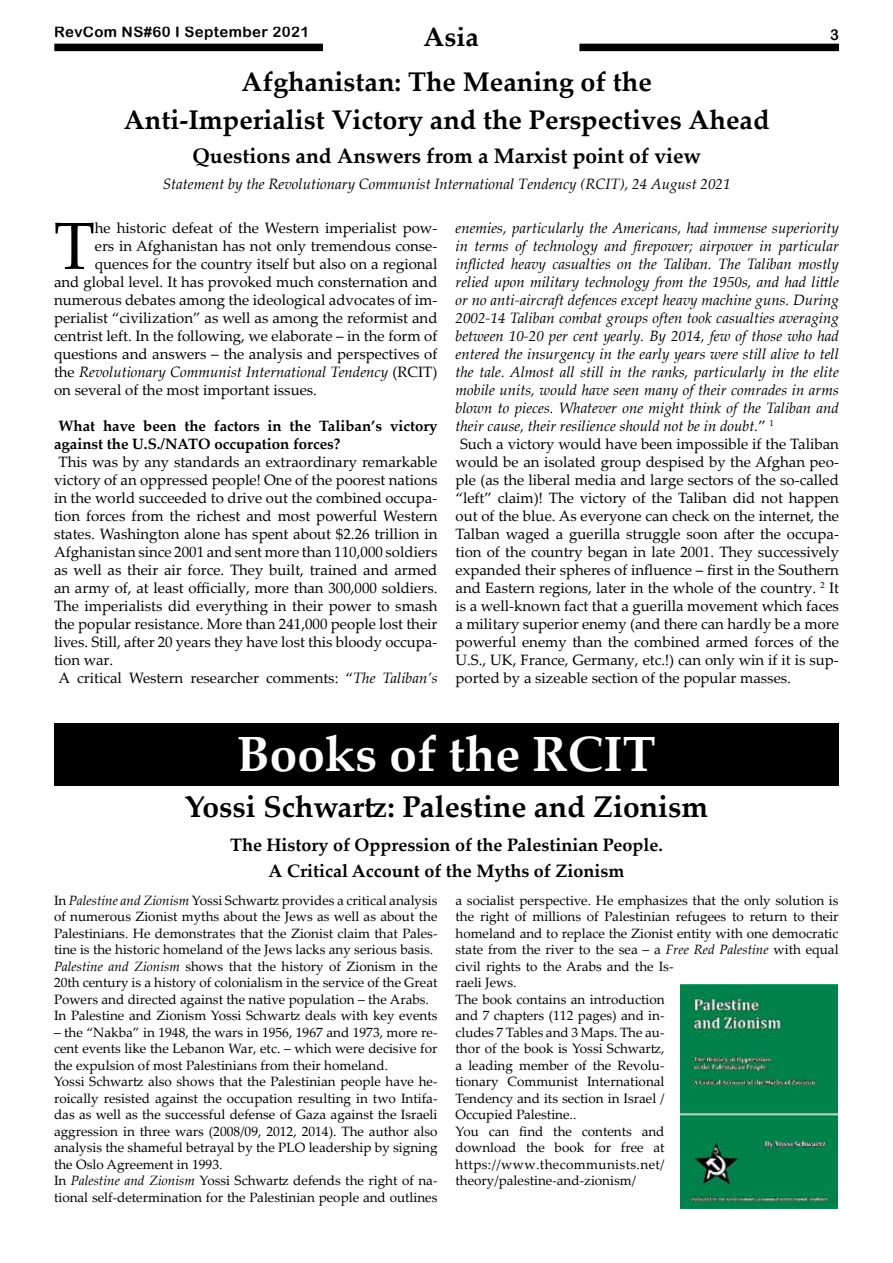
<style>
.page{position:relative;width:893px;height:1263px;background:#fff}
.page>*{position:absolute;margin:0;border:0;box-sizing:border-box;transform-origin:0 0}
.t1{font:66.75px "Palatino Linotype";color:#000}
.t2{font:700 49.5px "Palatino Linotype";color:#fff}
.t3{font:700 30px "Palatino Linotype";color:#000}
.t4{font:700 27px/37.5px "Palatino Linotype";color:#000;text-align:center}
.t5{font:700 21px "Palatino Linotype";color:#000}
.t6{font:700 18px/25.5px "Palatino Linotype";color:#000;text-align:center}
.t7{font:15px "Palatino Linotype";color:#000}
.t8{font:italic 15px "Palatino Linotype";color:#000}
.t9{font:700 15px/18px "Palatino Linotype";color:#000}
.t10{font:15px "Arial Rounded MT Bold";letter-spacing:.025em;color:#000}
.t11{font:13.5px/16.5px "Palatino Linotype";color:#000}
.s1{font-style:normal}
.s2{font-style:italic}
</style>
<div class="page">
<div style="left:54px;top:44px;width:785px;height:7px;background:#000"></div>
<div style="left:324px;top:27px;width:255px;height:31px;background:#fff"></div>
<div style="left:54px;top:723px;width:785px;height:63px;background:#000"></div>
<img style="left:680px;top:985px;width:157px;height:223px">
<p class="t10" style="left:54px;top:23px;width:257px">RevCom NS#60 I September 2021</p>
<h3 class="t4" style="left:423px;top:18px;width:57px">Asia</h3>
<p class="t10" style="left:830px;top:26px;width:10px">3</p>
<h3 class="t4" style="left:124px;top:62px;width:647px">Afghanistan: The Meaning of the<br>Anti-Imperialist Victory and the Perspectives Ahead</h3>
<h3 class="t5" style="left:192px;top:141px;width:510px">Questions and Answers from a Marxist point of view</h3>
<p class="t8" style="left:163px;top:173px;width:569px">Statement by the Revolutionary Communist International Tendency (RCIT), 24 August 2021</p>
<h1 class="t1" style="left:54px;top:199px;width:42px">T</h1>
<p class="t7" style="left:95px;top:217px;width:344px">he historic defeat of the Western imperialist pow-</p>
<p class="t7" style="left:95px;top:235px;width:344px">ers in Afghanistan has not only tremendous conse-</p>
<p class="t7" style="left:95px;top:253px;width:344px">quences for the country itself but also on a regional</p>
<p class="t7" style="left:54px;top:271px;width:385px">and global level. It has provoked much consternation and</p>
<p class="t7" style="left:54px;top:289px;width:385px">numerous debates among the ideological advocates of im-</p>
<p class="t7" style="left:54px;top:307px;width:385px">perialist “civilization” as well as among the reformist and</p>
<p class="t7" style="left:54px;top:325px;width:385px">centrist left. In the following, we elaborate – in the form of</p>
<p class="t7" style="left:54px;top:343px;width:385px">questions and answers – the analysis and perspectives of</p>
<p class="t8" style="left:54px;top:361px;width:385px"><span class="s1">the</span> Revolutionary Communist International Tendency <span class="s1">(RCIT)</span></p>
<p class="t7" style="left:54px;top:379px;width:265px">on several of the most important issues.</p>
<p class="t9" style="left:54px;top:416px;width:385px;text-indent:4px">What have been the factors in the Taliban’s victory against the U.S./NATO occupation forces?</p>
<p class="t7" style="left:58px;top:451px;width:380px">This was by any standards an extraordinary remarkable</p>
<p class="t7" style="left:54px;top:469px;width:385px">victory of an oppressed people! One of the poorest nations</p>
<p class="t7" style="left:54px;top:487px;width:385px">in the world succeeded to drive out the combined occupa-</p>
<p class="t7" style="left:54px;top:505px;width:385px">tion forces from the richest and most powerful Western</p>
<p class="t7" style="left:54px;top:523px;width:385px">states. Washington alone has spent about $2.26 trillion in</p>
<p class="t7" style="left:54px;top:541px;width:385px">Afghanistan since 2001 and sent more than 110,000 soldiers</p>
<p class="t7" style="left:54px;top:559px;width:385px">as well as their air force. They built, trained and armed</p>
<p class="t7" style="left:54px;top:577px;width:385px">an army of, at least officially, more than 300,000 soldiers.</p>
<p class="t7" style="left:54px;top:595px;width:385px">The imperialists did everything in their power to smash</p>
<p class="t7" style="left:54px;top:613px;width:385px">the popular resistance. More than 241,000 people lost their</p>
<p class="t7" style="left:54px;top:631px;width:385px">lives. Still, after 20 years they have lost this bloody occupa-</p>
<p class="t7" style="left:54px;top:649px;width:61px">tion war.</p>
<p class="t7" style="left:58px;top:667px;width:380px">A critical Western researcher comments: “<span class="s2">The Taliban’s</span></p>
<p class="t8" style="left:455px;top:217px;width:385px">enemies, particularly the Americans, had immense superiority</p>
<p class="t8" style="left:455px;top:235px;width:385px">in terms of technology and firepower; airpower in particular</p>
<p class="t8" style="left:455px;top:253px;width:385px">inflicted heavy casualties on the Taliban. The Taliban mostly</p>
<p class="t8" style="left:455px;top:271px;width:385px">relied upon military technology from the 1950s, and had little</p>
<p class="t8" style="left:455px;top:289px;width:385px">or no anti-aircraft defences except heavy machine guns. During</p>
<p class="t8" style="left:455px;top:307px;width:385px">2002-14 Taliban combat groups often took casualties averaging</p>
<p class="t8" style="left:455px;top:325px;width:385px">between 10-20 per cent yearly. By 2014, few of those who had</p>
<p class="t8" style="left:455px;top:343px;width:385px">entered the insurgency in the early years were still alive to tell</p>
<p class="t8" style="left:455px;top:361px;width:385px">the tale. Almost all still in the ranks, particularly in the elite</p>
<p class="t8" style="left:455px;top:379px;width:385px">mobile units, would have seen many of their comrades in arms</p>
<p class="t8" style="left:455px;top:397px;width:385px">blown to pieces. Whatever one might think of the Taliban and</p>
<p class="t8" style="left:455px;top:415px;width:320px">their cause, their resilience should not be in doubt.<span class="s1">”</span> <sup>1</sup></p>
<p class="t7" style="left:460px;top:433px;width:380px">Such a victory would have been impossible if the Taliban</p>
<p class="t7" style="left:455px;top:451px;width:385px">would be an isolated group despised by the Afghan peo-</p>
<p class="t7" style="left:455px;top:469px;width:385px">ple (as the liberal media and large sectors of the so-called</p>
<p class="t7" style="left:455px;top:487px;width:385px">“left” claim)! The victory of the Taliban did not happen</p>
<p class="t7" style="left:455px;top:505px;width:385px">out of the blue. As everyone can check on the internet, the</p>
<p class="t7" style="left:455px;top:523px;width:385px">Talban waged a guerilla struggle soon after the occupa-</p>
<p class="t7" style="left:455px;top:541px;width:385px">tion of the country began in late 2001. They successively</p>
<p class="t7" style="left:455px;top:559px;width:385px">expanded their spheres of influence – first in the Southern</p>
<p class="t7" style="left:455px;top:577px;width:385px">and Eastern regions, later in the whole of the country. <sup>2</sup> It</p>
<p class="t7" style="left:455px;top:595px;width:385px">is a well-known fact that a guerilla movement which faces</p>
<p class="t7" style="left:455px;top:613px;width:385px">a military superior enemy (and there can hardly be a more</p>
<p class="t7" style="left:455px;top:631px;width:385px">powerful enemy than the combined armed forces of the</p>
<p class="t7" style="left:455px;top:649px;width:385px">U.S., UK, France, Germany, etc.!) can only win if it is sup-</p>
<p class="t7" style="left:455px;top:667px;width:337px">ported by a sizeable section of the popular masses.</p>
<h2 class="t2" style="left:237px;top:719px;width:420px">Books of the RCIT</h2>
<h3 class="t3" style="left:185px;top:785px;width:524px">Yossi Schwartz: Palestine and Zionism</h3>
<p class="t6" style="left:230px;top:832px;width:434px">The History of Oppression of the Palestinian People.<br>A Critical Account of the Myths of Zionism</p>
<p class="t11" style="left:54px;top:891px;width:385px">In <span class="s2">Palestine and Zionism</span> Yossi Schwartz provides a critical analysis of numerous Zionist myths about the Jews as well as about the Palestinians. He demonstrates that the Zionist claim that Pales&shy;tine is the historic homeland of the Jews lacks any serious basis.<br><span class="s2">Palestine and Zionism</span> shows that the history of Zionism in the 20th century is a history of colonialism in the service of the Great Powers and directed against the native population – the Arabs.<br>In Palestine and Zionism Yossi Schwartz deals with key events</p>
<p class="t11" style="left:54px;top:1023px;width:385px">– the “Nakba” in 1948, the wars in 1956, 1967 and 1973, more re&shy;cent events like the Lebanon War, etc. – which were decisive for the expulsion of most Palestinians from their homeland.<br>Yossi Schwartz also shows that the Palestinian people have he&shy;roically resisted against the occupation resulting in two Intifa&shy;das as well as the successful defense of Gaza against the Israeli aggression in three wars (2008/09, 2012, 2014). The author also analysis the shameful betrayal by the PLO leadership by signing the Oslo Agreement in 1993.<br>In <span class="s2">Palestine and Zionism</span> Yossi Schwartz defends the right of na&shy;tional self-determination for the Palestinian people and outlines</p>
<p class="t11" style="left:455px;top:891px;width:385px">a socialist perspective. He emphasizes that the only solution is the right of millions of Palestinian refugees to return to their homeland and to replace the Zionist entity with one democratic state from the river to the sea – a <span class="s2">Free Red Palestine</span> with equal civil rights to the Arabs and the Is-<br>raeli Jews.<br>The book contains an introduction<br>and 7 chapters (112 pages) and in-<br>cludes 7 Tables and 3 Maps. The au-<br>thor of the book is Yossi Schwartz,<br>a leading member of the Revolu-<br>tionary Communist International<br>Tendency and its section in Israel /<br>Occupied Palestine..<br>You can find the contents and<br>download the book for free at https://www.thecommunists.net/ theory/palestine-and-zionism/</p>
</div>
